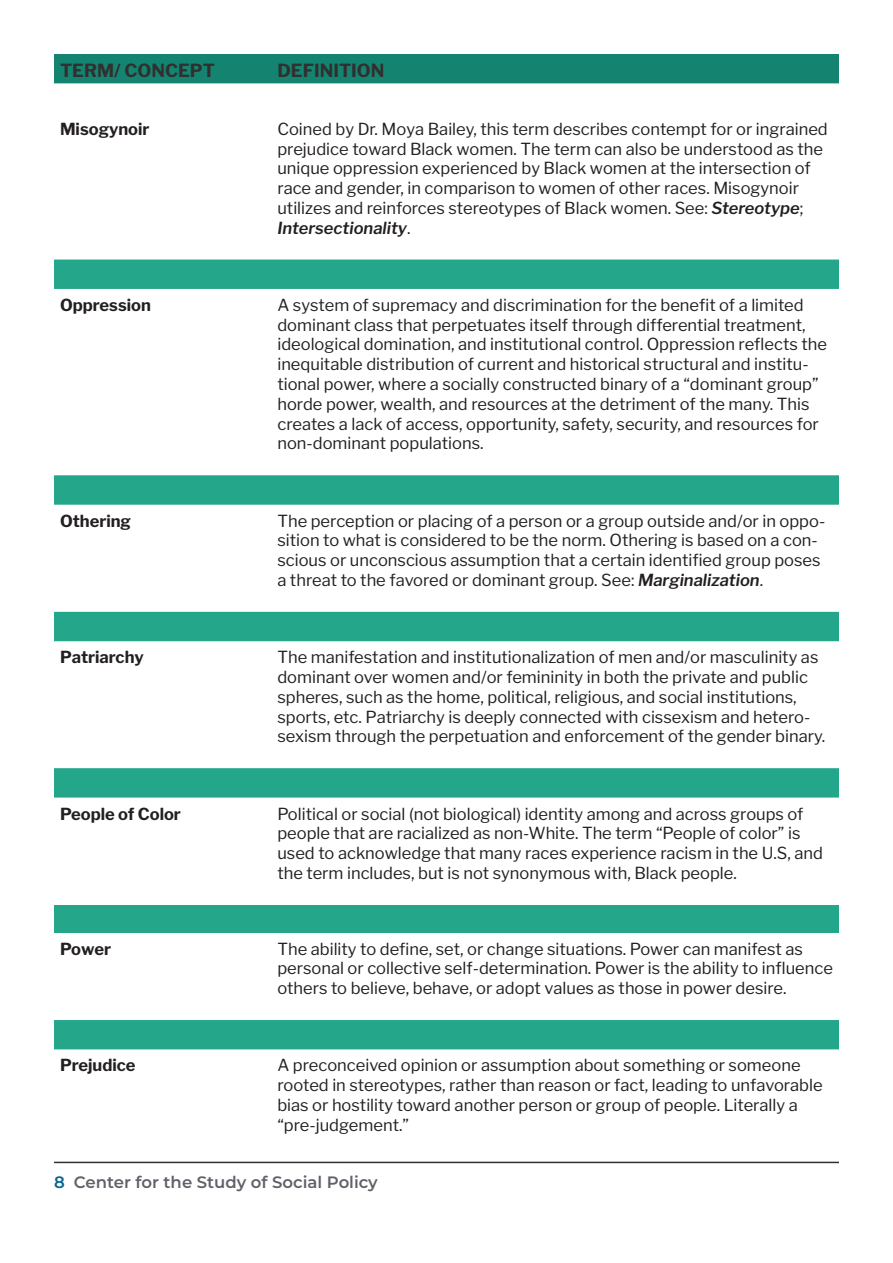
<style>
.page{position:relative;width:893px;height:1263px;background:#fff}
.page>*{position:absolute;margin:0;border:0;box-sizing:border-box;transform-origin:0 0}
.t1{font:700 18px "Libre Franklin";color:#312f30}
.t2{font:16.5px/19.8px "Libre Franklin";color:#231f20}
.t3{font:700 16.5px "Libre Franklin";color:#231f20}
.t4{font:600 16.5px "Montserrat";color:#5f6369}
.s1{font-weight:600;font-style:italic}
.s2{color:#076491}
</style>
<div class="page">
<hr style="left:54px;top:1162px;width:785px;height:1px;background:#312f30">
<div style="left:54px;top:54px;width:785px;height:29px;background:#148470"></div>
<div style="left:54px;top:260px;width:785px;height:29px;background:#24a68b"></div>
<svg style="left:54px;top:475px;width:785px;height:322px"></svg>
<div style="left:54px;top:905px;width:785px;height:28px;background:#24a68b"></div>
<div style="left:54px;top:1020px;width:785px;height:29px;background:#24a68b"></div>
<p class="t1" style="left:60px;top:60px;width:156px">TERM/ CONCEPT</p>
<p class="t1" style="left:277px;top:60px;width:109px">DEFINITION</p>
<p class="t3" style="left:60px;top:119px;width:91px">Misogynoir</p>
<p class="t2" style="left:277px;top:119px;width:552px">Coined by Dr. Moya Bailey, this term describes contempt for or ingrained prejudice toward Black women. The term can also be understood as the unique oppression experienced by Black women at the intersection of race and gender, in comparison to women of other races. Misogynoir utilizes and reinforces stereotypes of Black women. See: <span class="s1">Stereotype</span>; <span class="s1">Intersectionality</span>.</p>
<p class="t3" style="left:60px;top:295px;width:92px">Oppression</p>
<p class="t2" style="left:277px;top:295px;width:551px">A system of supremacy and discrimination for the benefit of a limited dominant class that perpetuates itself through differential treatment, ideological domination, and institutional control. Oppression reflects the inequitable distribution of current and historical structural and institu&shy;tional power, where a socially constructed binary of a “dominant group” horde power, wealth, and resources at the detriment of the many. This creates a lack of access, opportunity, safety, security, and resources for non-dominant populations.</p>
<p class="t3" style="left:60px;top:511px;width:73px">Othering</p>
<p class="t2" style="left:277px;top:511px;width:549px">The perception or placing of a person or a group outside and/or in oppo&shy;sition to what is considered to be the norm. Othering is based on a con&shy;scious or unconscious assumption that a certain identified group poses a threat to the favored or dominant group. See: <span class="s1">Marginalization</span>.</p>
<p class="t3" style="left:60px;top:647px;width:85px">Patriarchy</p>
<p class="t2" style="left:277px;top:647px;width:549px">The manifestation and institutionalization of men and/or masculinity as dominant over women and/or femininity in both the private and public spheres, such as the home, political, religious, and social institutions, sports, etc. Patriarchy is deeply connected with cissexism and hetero&shy;sexism through the perpetuation and enforcement of the gender binary.</p>
<p class="t3" style="left:60px;top:803px;width:123px">People of Color</p>
<p class="t2" style="left:277px;top:804px;width:547px">Political or social (not biological) identity among and across groups of people that are racialized as non-White. The term “People of color” is used to acknowledge that many races experience racism in the U.S, and the term includes, but is not synonymous with, Black people.</p>
<p class="t3" style="left:60px;top:939px;width:53px">Power</p>
<p class="t2" style="left:277px;top:939px;width:557px">The ability to define, set, or change situations. Power can manifest as personal or collective self-determination. Power is the ability to influence others to believe, behave, or adopt values as those in power desire.</p>
<p class="t3" style="left:60px;top:1055px;width:77px">Prejudice</p>
<p class="t2" style="left:277px;top:1055px;width:547px">A preconceived opinion or assumption about something or someone rooted in stereotypes, rather than reason or fact, leading to unfavorable bias or hostility toward another person or group of people. Literally a “pre-judgement.”</p>
<p class="t4" style="left:54px;top:1171px;width:325px"><span class="s2">8</span> Center for the Study of Social Policy</p>
</div>
